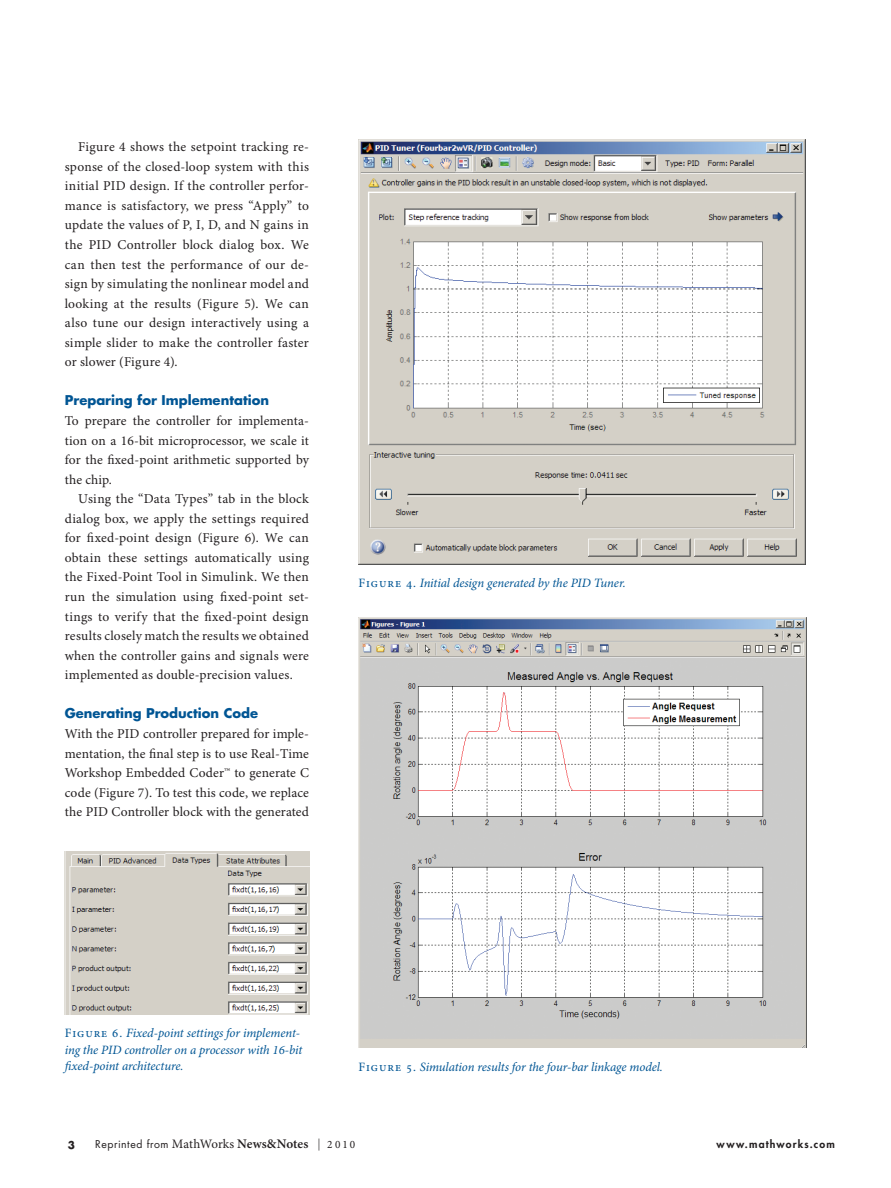
<style>
.page{position:relative;width:891px;height:1188px;background:#fff}
.page>*{position:absolute;margin:0;border:0;box-sizing:border-box;transform-origin:0 0}
.Final_body_copy{font:13.5px/19.5px "Minion Pro";letter-spacing:.015em;color:#231f20;text-align:justify}
.Final_Body_First_Par{font:13.5px/19.5px "Minion Pro";letter-spacing:.01em;color:#231f20;text-align:justify}
.Final_Subhead{font:700 13.2px "Futura Std";color:#005594}
.t1{font:italic 12.75px/16.5px "Minion Pro";letter-spacing:-.01em;color:#005594}
.t2{font:10.5px "Futura Std";letter-spacing:.055em;color:#231f20}
.t3{font:800 10.5px "Futura Std";letter-spacing:.11em;color:#231f20}
.t4{font:700 10.5px "Futura Std";color:#231f20}
.s1{font-style:normal}
.s2{font-family:"Minion Pro";font-size:12.9px}
.s3{font-family:"Minion Pro";font-weight:600;font-size:13.2px}
.s4{font-weight:300;font-size:12px}
.s5{font-family:"Minion Pro";font-size:11.25px}
</style>
<div class="page">
<img style="left:359px;top:140px;width:446px;height:424px">
<img style="left:359px;top:618px;width:448px;height:430px">
<img style="left:65px;top:851px;width:227px;height:164px">
<img style="left:292px;top:851px;width:17px;height:164px">
<p class="Final_body_copy" style="left:65px;top:138px;width:246px;text-indent:14px">Figure 4 shows the setpoint tracking re&shy;sponse of the closed-loop system with this initial PID design. If the controller perfor&shy;mance is satisfactory, we press “Apply” to update the values of P, I, D, and N gains in the PID Controller block dialog box. We can then test the performance of our de&shy;sign by simulating the nonlinear model and looking at the results (Figure 5). We can also tune our design interactively using a simple slider to make the controller faster or slower (Figure 4).</p>
<p class="Final_Subhead" style="left:65px;top:392px;width:206px">Preparing for Implementation</p>
<p class="Final_Body_First_Par" style="left:65px;top:412px;width:246px">To prepare the controller for implementa&shy;tion on a 16-bit microprocessor, we scale it for the fixed-point arithmetic supported by the chip.</p>
<p class="Final_body_copy" style="left:65px;top:490px;width:246px;text-indent:14px">Using the “Data Types” tab in the block dialog box, we apply the settings required for fixed-point design (Figure 6). We can obtain these settings automatically using the Fixed-Point Tool in Simulink. We then run the simulation using fixed-point set&shy;tings to verify that the fixed-point design results closely match the results we obtained when the controller gains and signals were implemented as double-precision values.</p>
<p class="Final_Subhead" style="left:65px;top:705px;width:195px">Generating Production Code</p>
<p class="Final_Body_First_Par" style="left:65px;top:724px;width:246px">With the PID controller prepared for imple&shy;mentation, the final step is to use Real-Time Workshop Embedded Coder™ to generate C code (Figure 7). To test this code, we replace the PID Controller block with the generated</p>
<p class="t1" style="left:359px;top:575px;width:269px"><span class="s1">Figure 4.</span> Initial design generated by the PID Tuner.</p>
<p class="t1" style="left:65px;top:1025px;width:239px"><span class="s1">Figure 6.</span> Fixed-point settings for implement&shy;ing the PID controller on a processor with 16-bit fixed-point architecture.</p>
<p class="t1" style="left:359px;top:1059px;width:306px"><span class="s1">Figure 5.</span> Simulation results for the four-bar linkage model.</p>
<p class="t4" style="left:68px;top:1138px;width:9px">3</p>
<p class="t2" style="left:95px;top:1138px;width:261px">Reprinted from <span class="s2">MathWorks</span> <span class="s3">News&amp;Notes</span> <span class="s4">|</span> <span class="s5">2 0 1 0</span></p>
<p class="t3" style="left:717px;top:1138px;width:120px">www.mathworks.com</p>
</div>
